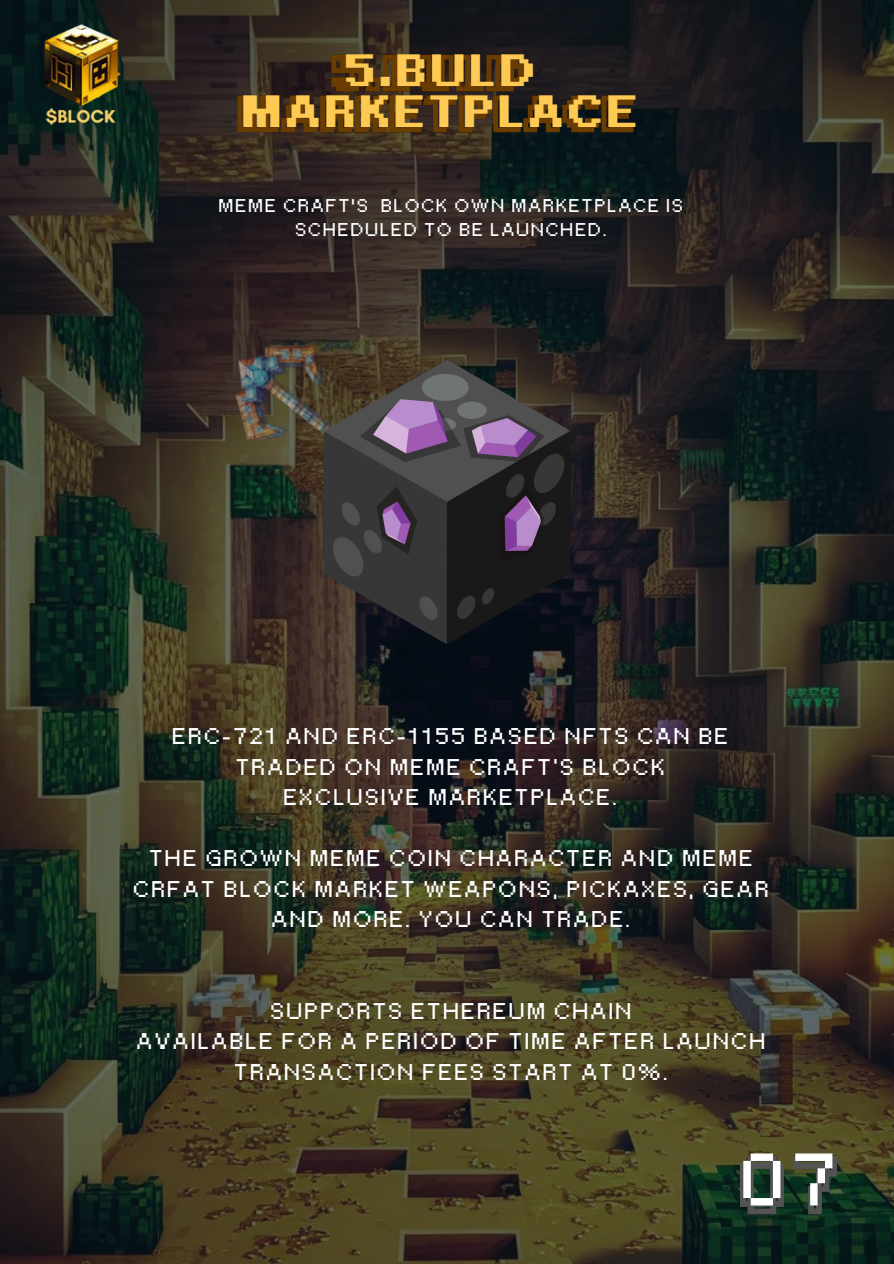
<style>
.page{position:relative;width:894px;height:1264px;background:#fff}
.page>*{position:absolute;margin:0;border:0;box-sizing:border-box;transform-origin:0 0}
.t1{font:74.25px "SCR N Sev Reg";color:#fff}
.t2{font:45px/40.5px "SCR N Sev Bd Reg";letter-spacing:.07em;color:#ffca53;text-align:center}
.t3{font:22.65px/30.3px "SCR N Sev Reg";color:#fff;text-align:center}
.t4{font:18.45px/24.8px "SCR N Sev Reg";color:#fff;text-align:center}
</style>
<div class="page">
<img style="left:0;top:0;width:893px;height:1263px">
<img style="left:229px;top:47px;width:412px;height:92px">
<img style="left:0;top:19px;width:164px;height:123px">
<img style="left:218px;top:317px;width:209px;height:209px">
<img style="left:316px;top:352px;width:261px;height:300px">
<img style="left:740px;top:1155px;width:95px;height:59px">
<p class="t2" style="left:243px;top:50px;width:398px">5.BULD<br>MARKETPLACE</p>
<p class="t4" style="left:219px;top:193px;width:467px">MEME CRAFT'S BLOCK OWN MARKETPLACE IS<br>SCHEDULED TO BE LAUNCHED.</p>
<h2 class="t3" style="left:173px;top:721px;width:559px">ERC-721 AND ERC-1155 BASED NFTS CAN BE<br>TRADED ON MEME CRAFT’S BLOCK<br>EXCLUSIVE MARKETPLACE.</h2>
<h2 class="t3" style="left:134px;top:843px;width:639px">THE GROWN MEME COIN CHARACTER AND MEME<br>CRFAT BLOCK MARKET WEAPONS, PICKAXES, GEAR<br>AND MORE. YOU CAN TRADE.</h2>
<h2 class="t3" style="left:138px;top:995px;width:632px">SUPPORTS ETHEREUM CHAIN<br>AVAILABLE FOR A PERIOD OF TIME AFTER LAUNCH<br>TRANSACTION FEES START AT 0%.</h2>
<p class="t1" style="left:743px;top:1134px;width:105px">07</p>
</div>
